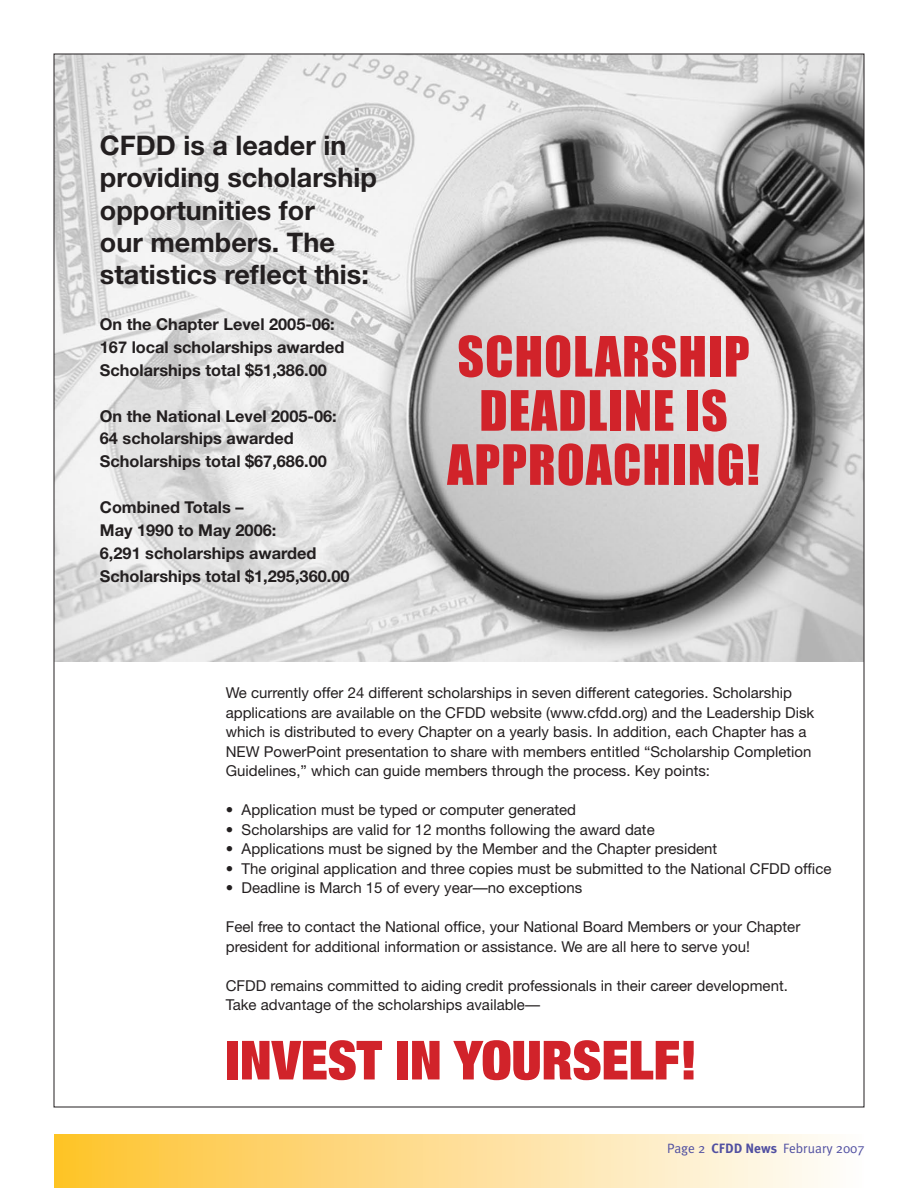
<style>
.page{position:relative;width:918px;height:1188px;background:#fff}
.page>*{position:absolute;margin:0;border:0;box-sizing:border-box;transform-origin:0 0}
.t1{font:900 expanded 54px "Helvetica Neue";color:#d1232a}
.t2{font:51.45px/54.2px "Impact";letter-spacing:.02em;color:#d1232a;text-align:center}
.t3{font:700 27px/32.4px "Helvetica Neue";color:#231f20}
.t4{font:700 16.35px/22.8px "Helvetica Neue";color:#231f20}
.t5{font:15px/19.5px "Helvetica Neue";color:#231f20}
.t6{font:13.5px "Meta Plus Normal";color:#504fa1}
.s1{font-family:"Meta Plus";font-weight:700}
</style>
<div class="page">
<div style="left:54px;top:1134px;width:810px;height:54px;background:linear-gradient(to right,#fec22f,#fefdff)"></div>
<img style="left:56px;top:56px;width:806px;height:606px">
<h3 class="t3" style="left:100px;top:128px;width:278px">CFDD is a leader in providing scholarship opportunities for<br>our members. The statistics reflect this:</h3>
<p class="t4" style="left:100px;top:313px;width:246px">On the Chapter Level 2005-06:<br>167 local scholarships awarded<br>Scholarships total $51,386.00</p>
<p class="t4" style="left:100px;top:404px;width:238px">On the National Level 2005-06:<br>64 scholarships awarded<br>Scholarships total $67,686.00</p>
<p class="t4" style="left:100px;top:496px;width:251px">Combined Totals –<br>May 1990 to May 2006:<br>6,291 scholarships awarded<br>Scholarships total $1,295,360.00</p>
<h2 class="t2" style="left:447px;top:329px;width:314px">SCHOLARSHIP<br>DEADLINE IS<br>APPROACHING!</h2>
<p class="t5" style="left:226px;top:683px;width:590px">We currently offer 24 different scholarships in seven different categories. Scholarship applications are available on the CFDD website (www.cfdd.org) and the Leadership Disk which is distributed to every Chapter on a yearly basis. In addition, each Chapter has a NEW PowerPoint presentation to share with members entitled “Scholarship Completion Guidelines,” which can guide members through the process. Key points:</p>
<p class="t5" style="left:226px;top:800px;width:352px">• Application must be typed or computer generated</p>
<p class="t5" style="left:226px;top:820px;width:430px">• Scholarships are valid for 12 months following the award date</p>
<p class="t5" style="left:226px;top:839px;width:493px">• Applications must be signed by the Member and the Chapter president</p>
<p class="t5" style="left:226px;top:859px;width:607px">• The original application and three copies must be submitted to the National CFDD office</p>
<p class="t5" style="left:226px;top:878px;width:358px">• Deadline is March 15 of every year—no exceptions</p>
<p class="t5" style="left:226px;top:917px;width:576px">Feel free to contact the National office, your National Board Members or your Chapter president for additional information or assistance. We are all here to serve you!</p>
<p class="t5" style="left:226px;top:976px;width:564px">CFDD remains committed to aiding credit professionals in their career development.<br>Take advantage of the scholarships available—</p>
<h1 class="t1" style="left:226px;top:1026px;width:473px">INVEST IN YOURSELF!</h1>
<p class="t6" style="left:667px;top:1140px;width:199px">Page <span class="s1">CFDD News</span> February 2007</p>
</div>
